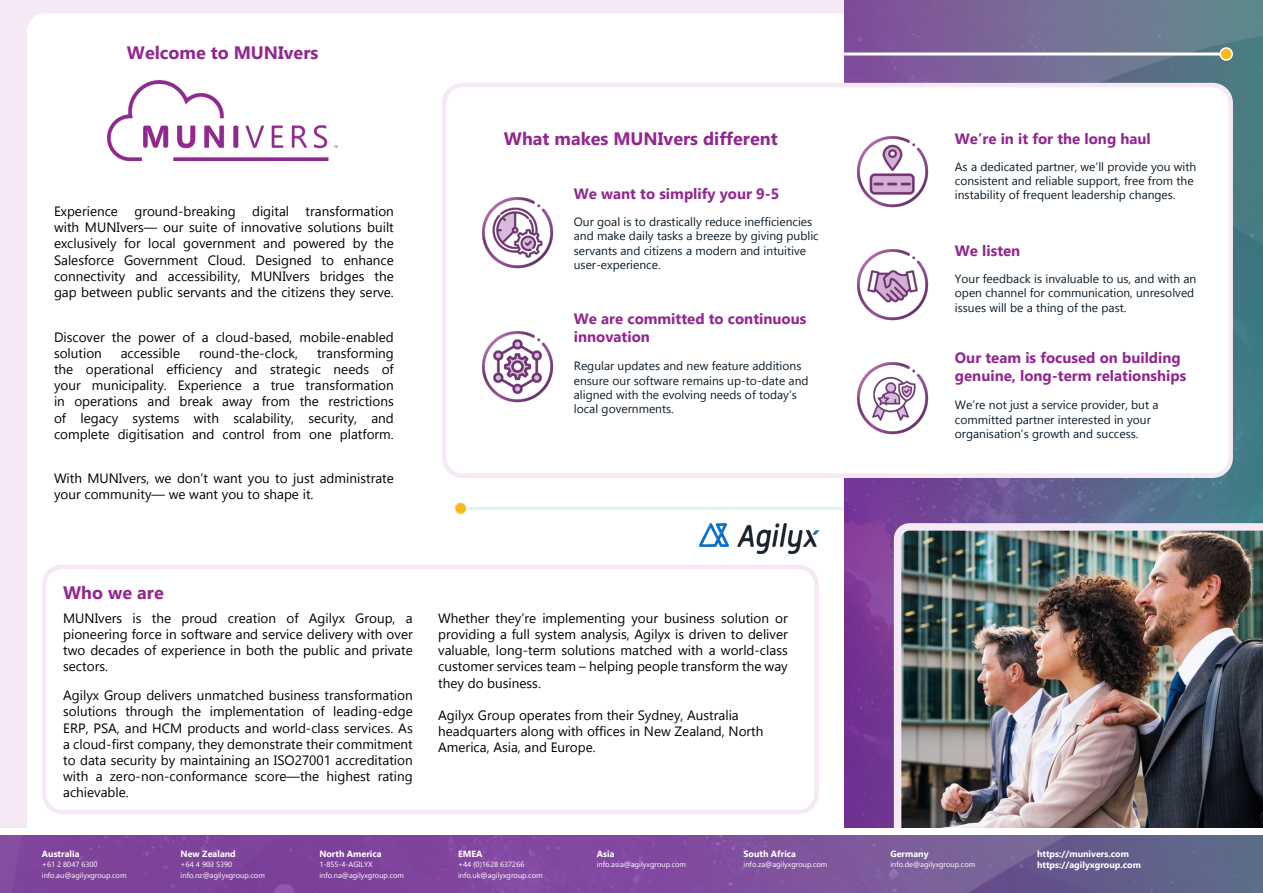
<style>
.page{position:relative;width:1263px;height:893px;background:#fff}
.page>*{position:absolute;margin:0;border:0;box-sizing:border-box;transform-origin:0 0}
.t1{font:700 18px "Gadugi";color:#92278f}
.t2{font:700 15px/18px "Gadugi";color:#92278f}
.t3{font:13.5px/16.2px "Gadugi";color:#000;text-align:justify}
.t4{font:12px/14.4px "Gadugi";color:#0c1c28}
.t5{font:700 9px "Gadugi";color:#fff}
.t6{font:7.5px "Gadugi";color:#fff}
</style>
<div class="page">
<div style="left:0;top:0;width:851px;height:893px;background:#f4e9f4"></div>
<div style="left:27px;top:13px;width:831px;height:855px;background:#fff;border-radius:18px"></div>
<div style="left:42px;top:565px;width:777px;height:249px;border:4px solid #f4e9f4;border-radius:18px"></div>
<hr style="left:466px;top:507px;width:378px;height:3px;background:#e2f3f2">
<img style="left:844px;top:0;width:419px;height:828px">
<img style="left:894px;top:523px;width:369px;height:305px">
<img style="left:0;top:835px;width:1263px;height:58px">
<div style="left:0;top:829px;width:1263px;height:6px;background:#fff"></div>
<div style="left:444px;top:85px;width:787px;height:391px;background:#fff;border-radius:18px"></div>
<div style="left:442px;top:83px;width:791px;height:395px;border:4px solid #f4e9f4;border-radius:18px"></div>
<hr style="left:844px;top:53px;width:378px;height:3px;background:#fff">
<div style="left:1220px;top:48px;width:12px;height:12px;background:#fdb913;border-radius:50%"></div>
<div style="left:1219px;top:47px;width:14px;height:14px;border:2px solid #fff;border-radius:50%"></div>
<img style="left:107px;top:80px;width:231px;height:80px">
<div style="left:455px;top:502px;width:12px;height:12px;background:#fdb913;border-radius:50%"></div>
<div style="left:454px;top:502px;width:13px;height:13px;border:2px solid #e2f3f2;border-radius:50%"></div>
<img style="left:700px;top:523px;width:119px;height:30px">
<img style="left:482px;top:197px;width:72px;height:72px">
<img style="left:482px;top:331px;width:72px;height:72px">
<img style="left:857px;top:362px;width:72px;height:73px">
<img style="left:857px;top:249px;width:72px;height:72px">
<img style="left:857px;top:136px;width:72px;height:72px">
<p class="t1" style="left:127px;top:41px;width:193px">Welcome to MUNIvers</p>
<p class="t3" style="left:54px;top:203px;width:341px">Experience ground-breaking digital transformation with MUNIvers— our suite of innovative solutions built exclusively for local government and powered by the Salesforce Government Cloud. Designed to enhance connectivity and accessibility, MUNIvers bridges the gap between public servants and the citizens they serve.</p>
<p class="t3" style="left:54px;top:329px;width:341px">Discover the power of a cloud-based, mobile-enabled solution</p>
<p class="t3" style="left:54px;top:345px;width:341px;text-indent:263px">transforming the operational efficiency and strategic needs of your municipality. Experience a true transformation in operations and break away from the restrictions of legacy systems with scalability, security, and complete digitisation and control from one platform.</p>
<p class="t3" style="left:54px;top:470px;width:341px">With MUNIvers, we don’t want you to just administrate your community— we want you to shape it.</p>
<p class="t3" style="left:121px;top:345px;width:61px">accessible</p>
<p class="t3" style="left:199px;top:345px;width:101px">round-the-clock,</p>
<p class="t1" style="left:504px;top:128px;width:275px">What makes MUNIvers different</p>
<p class="t2" style="left:574px;top:185px;width:207px">We want to simplify your 9-5</p>
<p class="t4" style="left:574px;top:214px;width:246px">Our goal is to drastically reduce inefficiencies and make daily tasks a breeze by giving public servants and citizens a modern and intuitive user-experience.</p>
<p class="t2" style="left:574px;top:310px;width:234px">We are committed to continuous innovation</p>
<p class="t4" style="left:574px;top:359px;width:236px">Regular updates and new feature additions ensure our software remains up-to-date and aligned with the evolving needs of today’s local governments.</p>
<p class="t1" style="left:63px;top:582px;width:102px">Who we are</p>
<p class="t3" style="left:63px;top:610px;width:351px">MUNIvers is the proud creation of Agilyx Group, a pioneering force in software and service delivery with over two decades of experience in both the public and private sectors.</p>
<p class="t3" style="left:63px;top:687px;width:351px">Agilyx Group delivers unmatched business transformation solutions through the implementation of leading-edge ERP, PSA, and HCM products and world-class services. As a cloud-first company, they demonstrate their commitment to data security by maintaining an ISO27001 accreditation with a zero-non-conformance score—the highest rating achievable.</p>
<p class="t3" style="left:438px;top:610px;width:351px">Whether they’re implementing your business solution or providing a full system analysis, Agilyx is driven to deliver valuable, long-term solutions matched with a world-class customer services team – helping people transform the way they do business.</p>
<p class="t3" style="left:438px;top:707px;width:327px;text-align:left">Agilyx Group operates from their Sydney, Australia headquarters along with offices in New Zealand, North<br>America, Asia, and Europe.</p>
<p class="t5" style="left:42px;top:848px;width:39px">Australia</p>
<p class="t6" style="left:42px;top:860px;width:57px">+61 2 8047 6300</p>
<p class="t6" style="left:42px;top:871px;width:86px">info.au@agilyxgroup.com</p>
<p class="t5" style="left:181px;top:848px;width:57px">New Zealand</p>
<p class="t6" style="left:181px;top:860px;width:53px">+64 4 903 5390</p>
<p class="t6" style="left:181px;top:871px;width:86px">info.nz@agilyxgroup.com</p>
<p class="t5" style="left:319px;top:848px;width:64px">North America</p>
<p class="t6" style="left:319px;top:860px;width:55px">1-855-4-AGILYX</p>
<p class="t6" style="left:319px;top:871px;width:86px">info.na@agilyxgroup.com</p>
<p class="t5" style="left:458px;top:848px;width:26px">EMEA</p>
<p class="t6" style="left:458px;top:860px;width:68px">+44 (0)1628 637266</p>
<p class="t6" style="left:458px;top:871px;width:86px">info.uk@agilyxgroup.com</p>
<p class="t5" style="left:597px;top:848px;width:19px">Asia</p>
<p class="t6" style="left:597px;top:860px;width:91px">info.asia@agilyxgroup.com</p>
<p class="t5" style="left:744px;top:848px;width:54px">South Africa</p>
<p class="t6" style="left:744px;top:860px;width:85px">info.za@agilyxgroup.com</p>
<p class="t2" style="left:955px;top:129px;width:197px">We’re in it for the long haul</p>
<p class="t4" style="left:955px;top:159px;width:243px">As a dedicated partner, we’ll provide you with consistent and reliable support, free from the instability of frequent leadership changes.</p>
<p class="t2" style="left:955px;top:241px;width:67px">We listen</p>
<p class="t4" style="left:955px;top:271px;width:243px">Your feedback is invaluable to us, and with an open channel for communication, unresolved issues will be a thing of the past.</p>
<p class="t2" style="left:955px;top:349px;width:233px">Our team is focused on building genuine, long-term relationships</p>
<p class="t4" style="left:955px;top:398px;width:205px">We’re not just a service provider, but a committed partner interested in your organisation’s growth and success.</p>
<p class="t5" style="left:890px;top:848px;width:40px">Germany</p>
<p class="t6" style="left:890px;top:860px;width:86px">info.de@agilyxgroup.com</p>
<p class="t5" style="left:1037px;top:848px;width:93px">https://munivers.com</p>
<p class="t5" style="left:1037px;top:859px;width:105px">https://agilyxgroup.com</p>
</div>
